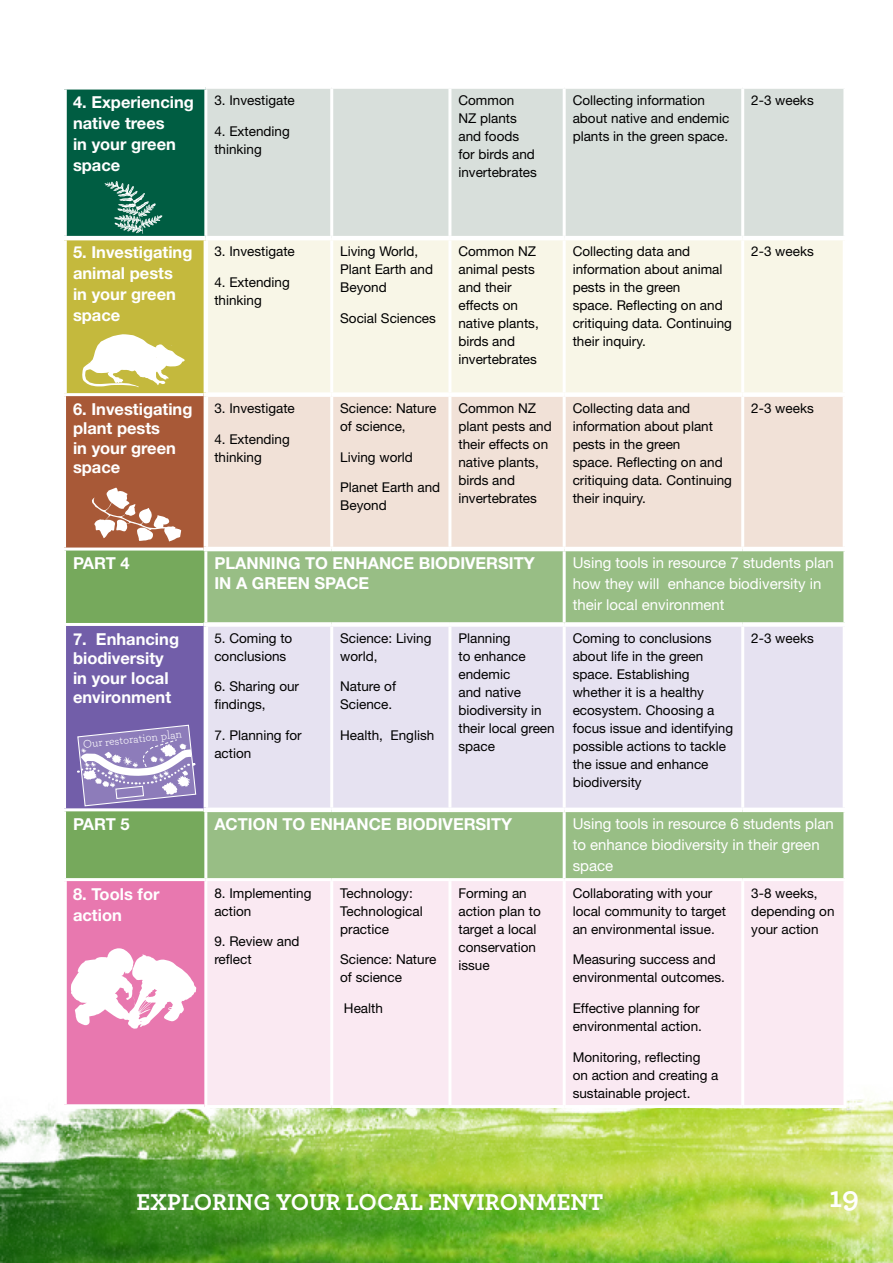
<style>
.page{position:relative;width:893px;height:1263px;background:#fff}
.page>*{position:absolute;margin:0;border:0;box-sizing:border-box;transform-origin:0 0}
.t1{font:700 30px "Archer Pro";color:#fff}
.t2{font:700 24px "Archer";color:#fff}
.t3{font:700 16.5px/21px "Helvetica Neue LT Std";color:#fff}
.t4{font:15px/21px "Helvetica Neue LT Std";color:#fff}
.t5{font:13.5px/18px "Helvetica Neue LT Std";color:#000}
.t6{font:11.55px "Archer Pro";color:#fff}
</style>
<div class="page">
<img style="left:0;top:1098px;width:893px;height:165px">
<div style="left:65px;top:87px;width:141px;height:151px;background:#005d42"></div>
<div style="left:206px;top:89px;width:637px;height:147px;background:#d8dfdb"></div>
<div style="left:65px;top:238px;width:141px;height:157px;background:#c4b93d"></div>
<div style="left:208px;top:240px;width:635px;height:152px;background:#f8f6e7"></div>
<div style="left:65px;top:395px;width:141px;height:154px;background:#a85937"></div>
<div style="left:208px;top:397px;width:635px;height:150px;background:#f1e1d7"></div>
<div style="left:66px;top:550px;width:138px;height:328px;background:#76a95c"></div>
<div style="left:207px;top:551px;width:636px;height:327px;background:#98be85"></div>
<div style="left:65px;top:624px;width:141px;height:186px;background:#725ea9"></div>
<div style="left:208px;top:627px;width:635px;height:181px;background:#e6e2f1"></div>
<div style="left:65px;top:879px;width:141px;height:227px;background:#e878af"></div>
<div style="left:207px;top:881px;width:636px;height:224px;background:#fae9f2"></div>
<hr style="left:330px;top:89px;width:3px;height:147px;background:#fff">
<hr style="left:448px;top:89px;width:3px;height:147px;background:#fff">
<hr style="left:563px;top:89px;width:3px;height:147px;background:#fff">
<hr style="left:741px;top:89px;width:3px;height:147px;background:#fff">
<hr style="left:330px;top:240px;width:3px;height:152px;background:#fff">
<hr style="left:448px;top:240px;width:3px;height:152px;background:#fff">
<hr style="left:563px;top:240px;width:3px;height:152px;background:#fff">
<hr style="left:741px;top:240px;width:3px;height:152px;background:#fff">
<hr style="left:330px;top:397px;width:3px;height:150px;background:#fff">
<hr style="left:448px;top:397px;width:3px;height:150px;background:#fff">
<hr style="left:563px;top:397px;width:3px;height:150px;background:#fff">
<hr style="left:741px;top:397px;width:3px;height:150px;background:#fff">
<hr style="left:330px;top:627px;width:3px;height:181px;background:#fff">
<hr style="left:448px;top:627px;width:3px;height:181px;background:#fff">
<hr style="left:563px;top:627px;width:3px;height:181px;background:#fff">
<hr style="left:741px;top:627px;width:3px;height:181px;background:#fff">
<hr style="left:330px;top:881px;width:3px;height:224px;background:#fff">
<hr style="left:448px;top:881px;width:3px;height:224px;background:#fff">
<hr style="left:563px;top:881px;width:3px;height:224px;background:#fff">
<hr style="left:741px;top:881px;width:3px;height:224px;background:#fff">
<hr style="left:843px;top:881px;width:3px;height:224px;background:#fff">
<hr style="left:204px;top:1105px;width:128px;height:3px;background:#fff">
<hr style="left:332px;top:1105px;width:118px;height:3px;background:#fff">
<hr style="left:450px;top:1105px;width:114px;height:3px;background:#fff">
<hr style="left:564px;top:1105px;width:179px;height:3px;background:#fff">
<hr style="left:743px;top:1105px;width:103px;height:3px;background:#fff">
<hr style="left:63px;top:393px;width:141px;height:3px;background:#fff">
<hr style="left:63px;top:623px;width:141px;height:3px;background:#fff">
<hr style="left:63px;top:396px;width:3px;height:151px;background:#fff">
<hr style="left:63px;top:626px;width:3px;height:182px;background:#fff">
<hr style="left:563px;top:551px;width:3px;height:71px;background:#fff">
<hr style="left:563px;top:812px;width:3px;height:66px;background:#fff">
<div style="left:62px;top:85px;width:144px;height:5px;background:#fff"></div>
<div style="left:62px;top:90px;width:5px;height:146px;background:#fff"></div>
<hr style="left:204px;top:90px;width:3px;height:146px;background:#fff">
<hr style="left:62px;top:236px;width:144px;height:4px;background:#fff">
<div style="left:62px;top:240px;width:5px;height:153px;background:#fff"></div>
<hr style="left:63px;top:547px;width:141px;height:3px;background:#fff">
<hr style="left:63px;top:808px;width:141px;height:3px;background:#fff">
<hr style="left:204px;top:240px;width:4px;height:152px;background:#fff">
<div style="left:204px;top:392px;width:128px;height:5px;background:#fff"></div>
<hr style="left:204px;top:397px;width:4px;height:150px;background:#fff">
<hr style="left:204px;top:547px;width:128px;height:4px;background:#fff">
<div style="left:204px;top:622px;width:128px;height:5px;background:#fff"></div>
<hr style="left:204px;top:627px;width:4px;height:181px;background:#fff">
<div style="left:332px;top:622px;width:118px;height:5px;background:#fff"></div>
<div style="left:450px;top:622px;width:114px;height:5px;background:#fff"></div>
<div style="left:564px;top:622px;width:179px;height:5px;background:#fff"></div>
<div style="left:743px;top:622px;width:104px;height:5px;background:#fff"></div>
<hr style="left:204px;top:808px;width:128px;height:4px;background:#fff">
<hr style="left:332px;top:808px;width:118px;height:4px;background:#fff">
<hr style="left:450px;top:808px;width:114px;height:4px;background:#fff">
<hr style="left:564px;top:808px;width:179px;height:4px;background:#fff">
<hr style="left:743px;top:808px;width:104px;height:4px;background:#fff">
<hr style="left:63px;top:878px;width:143px;height:3px;background:#fff">
<hr style="left:204px;top:881px;width:3px;height:224px;background:#fff">
<div style="left:62px;top:881px;width:5px;height:223px;background:#fff"></div>
<div style="left:62px;top:1104px;width:142px;height:5px;background:#fff"></div>
<svg style="left:104px;top:181px;width:59px;height:53px"></svg>
<svg style="left:71px;top:948px;width:126px;height:81px"></svg>
<svg style="left:77px;top:724px;width:120px;height:83px"></svg>
<svg style="left:82px;top:334px;width:103px;height:53px"></svg>
<svg style="left:92px;top:488px;width:89px;height:53px"></svg>
<p class="t3" style="left:73px;top:91px;width:122px">4. Experiencing native trees<br>in your green space</p>
<p class="t5" style="left:214px;top:91px;width:82px">3. Investigate</p>
<p class="t5" style="left:214px;top:122px;width:77px">4. Extending thinking</p>
<p class="t3" style="left:73px;top:242px;width:121px">5. Investigating animal pests<br>in your green space</p>
<p class="t5" style="left:214px;top:242px;width:82px">3. Investigate</p>
<p class="t5" style="left:214px;top:273px;width:77px">4. Extending thinking</p>
<p class="t3" style="left:73px;top:399px;width:121px;line-height:19.5px">6. Investigating plant pests<br>in your green space</p>
<p class="t5" style="left:214px;top:399px;width:82px">3. Investigate</p>
<p class="t5" style="left:214px;top:429px;width:77px">4. Extending thinking</p>
<p class="t5" style="left:458px;top:91px;width:80px">Common<br>NZ plants and foods for birds and invertebrates</p>
<p class="t5" style="left:573px;top:91px;width:158px">Collecting information about native and endemic plants in the green space.</p>
<p class="t5" style="left:751px;top:91px;width:64px">2-3 weeks</p>
<p class="t5" style="left:340px;top:242px;width:94px">Living World,<br>Plant Earth and<br>Beyond</p>
<p class="t5" style="left:340px;top:309px;width:97px">Social Sciences</p>
<p class="t5" style="left:340px;top:399px;width:98px">Science: Nature of science,</p>
<p class="t5" style="left:340px;top:447px;width:74px">Living world</p>
<p class="t5" style="left:340px;top:478px;width:102px">Planet Earth and<br>Beyond</p>
<p class="t5" style="left:458px;top:242px;width:82px">Common NZ animal pests and their effects on native plants, birds and invertebrates</p>
<p class="t5" style="left:573px;top:242px;width:161px">Collecting data and information about animal pests in the green<br>space. Reflecting on and critiquing data. Continuing their inquiry.</p>
<p class="t5" style="left:751px;top:242px;width:64px">2-3 weeks</p>
<p class="t5" style="left:458px;top:399px;width:95px">Common NZ plant pests and their effects on native plants, birds and invertebrates</p>
<p class="t5" style="left:573px;top:399px;width:161px">Collecting data and information about plant pests in the green<br>space. Reflecting on and critiquing data. Continuing their inquiry.</p>
<p class="t5" style="left:751px;top:399px;width:64px">2-3 weeks</p>
<p class="t3" style="left:73px;top:553px;width:58px">PART 4</p>
<p class="t3" style="left:214px;top:553px;width:322px;line-height:19.5px">PLANNING TO ENHANCE BIODIVERSITY<br>IN A GREEN SPACE</p>
<p class="t4" style="left:573px;top:552px;width:263px">Using tools in resource 7 students plan how they will enhance biodiversity in their local environment</p>
<p class="t3" style="left:73px;top:629px;width:108px;line-height:19.5px">7. Enhancing biodiversity in your local environment</p>
<p class="t5" style="left:214px;top:629px;width:80px">5. Coming to conclusions</p>
<p class="t5" style="left:458px;top:629px;width:98px">Planning<br>to enhance endemic<br>and native biodiversity in their local green space</p>
<p class="t5" style="left:573px;top:628px;width:162px">Coming to conclusions about life in the green space. Establishing whether it is a healthy ecosystem. Choosing a focus issue and identifying possible actions to tackle the issue and enhance biodiversity</p>
<p class="t5" style="left:751px;top:628px;width:64px">2-3 weeks</p>
<p class="t5" style="left:340px;top:629px;width:93px">Science: Living world,</p>
<p class="t5" style="left:340px;top:677px;width:57px">Nature of<br>Science.</p>
<p class="t5" style="left:340px;top:726px;width:96px">Health, English</p>
<p class="t5" style="left:214px;top:677px;width:86px">6. Sharing our findings,</p>
<p class="t5" style="left:214px;top:726px;width:89px">7. Planning for action</p>
<p class="t6" style="left:82px;top:736px;width:101px;rotate:-6deg">Our restoration plan</p>
<p class="t3" style="left:73px;top:813px;width:58px">PART 5</p>
<p class="t3" style="left:214px;top:813px;width:299px">ACTION TO ENHANCE BIODIVERSITY</p>
<p class="t4" style="left:573px;top:813px;width:263px">Using tools in resource 6 students plan to enhance biodiversity in their green space</p>
<p class="t3" style="left:73px;top:883px;width:88px">8. Tools for action</p>
<p class="t5" style="left:214px;top:884px;width:99px">8. Implementing action</p>
<p class="t5" style="left:214px;top:932px;width:87px">9. Review and reflect</p>
<p class="t5" style="left:458px;top:884px;width:84px">Forming an action plan to target a local conservation issue</p>
<p class="t5" style="left:573px;top:884px;width:155px">Collaborating with your local community to target an environmental issue.</p>
<p class="t5" style="left:751px;top:884px;width:85px">3-8 weeks, depending on your action</p>
<p class="t5" style="left:340px;top:884px;width:84px">Technology:<br>Technological practice</p>
<p class="t5" style="left:340px;top:950px;width:98px">Science: Nature of science</p>
<p class="t5" style="left:344px;top:999px;width:41px">Health</p>
<p class="t5" style="left:573px;top:950px;width:154px">Measuring success and environmental outcomes.</p>
<p class="t5" style="left:573px;top:999px;width:131px">Effective planning for environmental action.</p>
<p class="t5" style="left:573px;top:1048px;width:147px">Monitoring, reflecting on action and creating a sustainable project.</p>
<h2 class="t2" style="left:137px;top:1183px;width:468px">EXPLORING YOUR LOCAL ENVIRONMENT</h2>
<h1 class="t1" style="left:829px;top:1173px;width:31px">19</h1>
</div>
